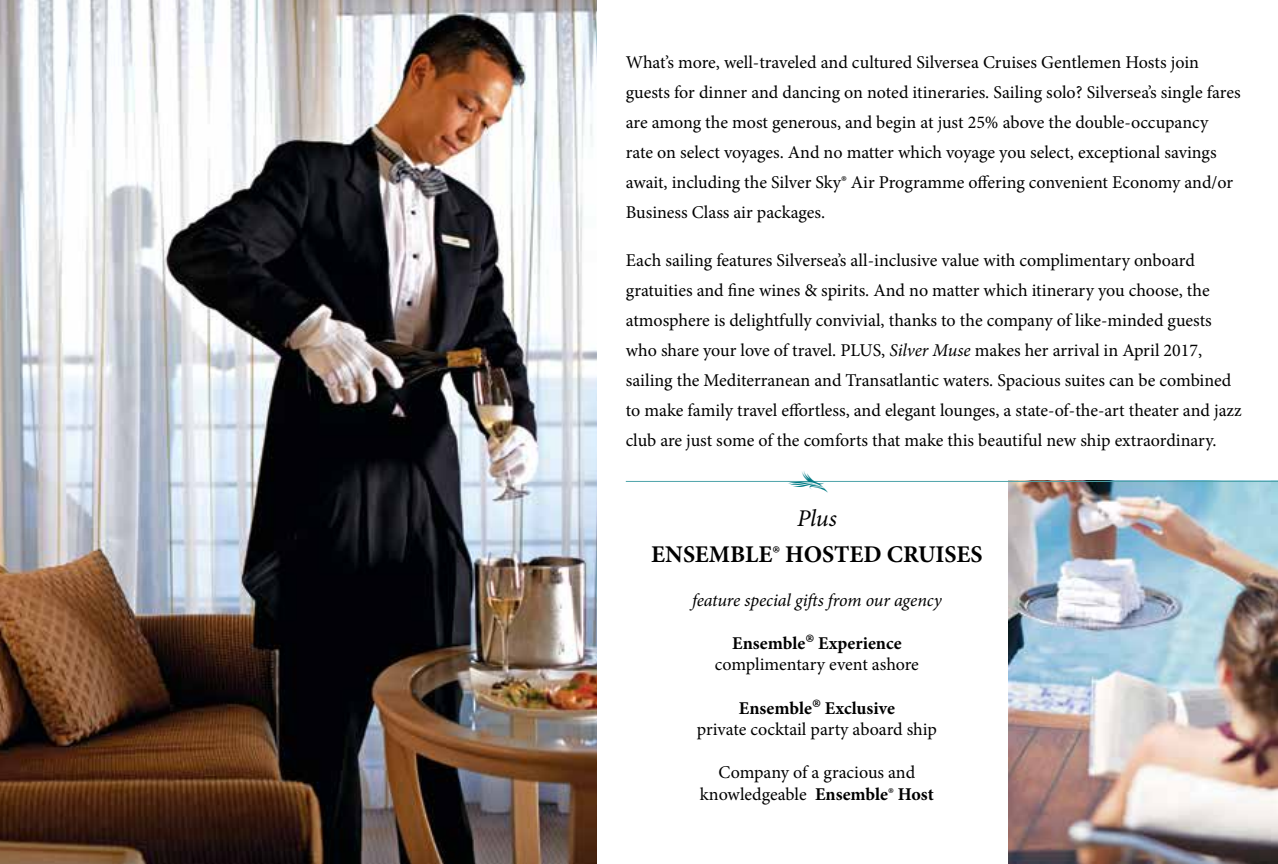
<style>
.page{position:relative;width:1278px;height:864px;background:#fff}
.page>*{position:absolute;margin:0;border:0;box-sizing:border-box;transform-origin:0 0}
.t1{font:28px "Europa Arabesque";color:#007b85}
.t2{font:700 24px "Minion Pro";color:#000}
.t3{font:italic 24px "Minion Pro";color:#000}
.t4{font:18px/30px "Minion Pro";letter-spacing:-.005em;color:#000;text-align:center}
.t5{font:italic 18px "Minion Pro";letter-spacing:-.01em;color:#000}
.s1{font-style:italic}
.s2{font-weight:700}
.s3{font-weight:700;font-size:28px}
</style>
<div class="page">
<img style="left:1008px;top:482px;width:270px;height:382px">
<img style="left:0;top:0;width:597px;height:864px">
<hr style="left:626px;top:481px;width:652px;height:1px;background:#4da3a9">
<p class="t4" style="left:626px;top:48px;width:616px;text-align:left">What’s more, well-traveled and cultured Silversea Cruises Gentlemen Hosts join guests for dinner and dancing on noted itineraries. Sailing solo? Silversea’s single fares are among the most generous, and begin at just 25% above the double-occupancy<br>rate on select voyages. And no matter which voyage you select, exceptional savings await, including the Silver Sky® Air Programme offering convenient Economy and/or Business Class air packages.</p>
<p class="t4" style="left:626px;top:246px;width:617px;text-align:left">Each sailing features Silversea’s all-inclusive value with complimentary onboard gratuities and fine wines &amp; spirits. And no matter which itinerary you choose, the atmosphere is delightfully convivial, thanks to the company of like-minded guests who share your love of travel. PLUS, <span class="s1">Silver Muse</span> makes her arrival in April 2017, sailing the Mediterranean and Transatlantic waters. Spacious suites can be combined to make family travel effortless, and elegant lounges, a state-of-the-art theater and jazz club are just some of the comforts that make this beautiful new ship extraordinary.</p>
<h1 class="t1" style="left:786px;top:458px;width:43px">a</h1>
<h2 class="t3" style="left:797px;top:502px;width:41px">Plus</h2>
<h2 class="t2" style="left:651px;top:538px;width:333px">ENSEMBLE® HOSTED CRUISES</h2>
<p class="t5" style="left:692px;top:588px;width:251px">feature special gifts from our agency</p>
<p class="t4" style="left:715px;top:632px;width:206px;line-height:21.6px"><span class="s2">Ensemble</span><span class="s3">®</span> <span class="s2">Experience </span>complimentary event ashore</p>
<p class="t4" style="left:697px;top:697px;width:242px;line-height:21.6px"><span class="s2">Ensemble</span><span class="s3">®</span> <span class="s2">Exclusive<br></span>private cocktail party aboard ship</p>
<p class="t4" style="left:700px;top:762px;width:235px;line-height:21.6px">Company of a gracious and knowledgeable <span class="s2">Ensemble® Host</span></p>
</div>
